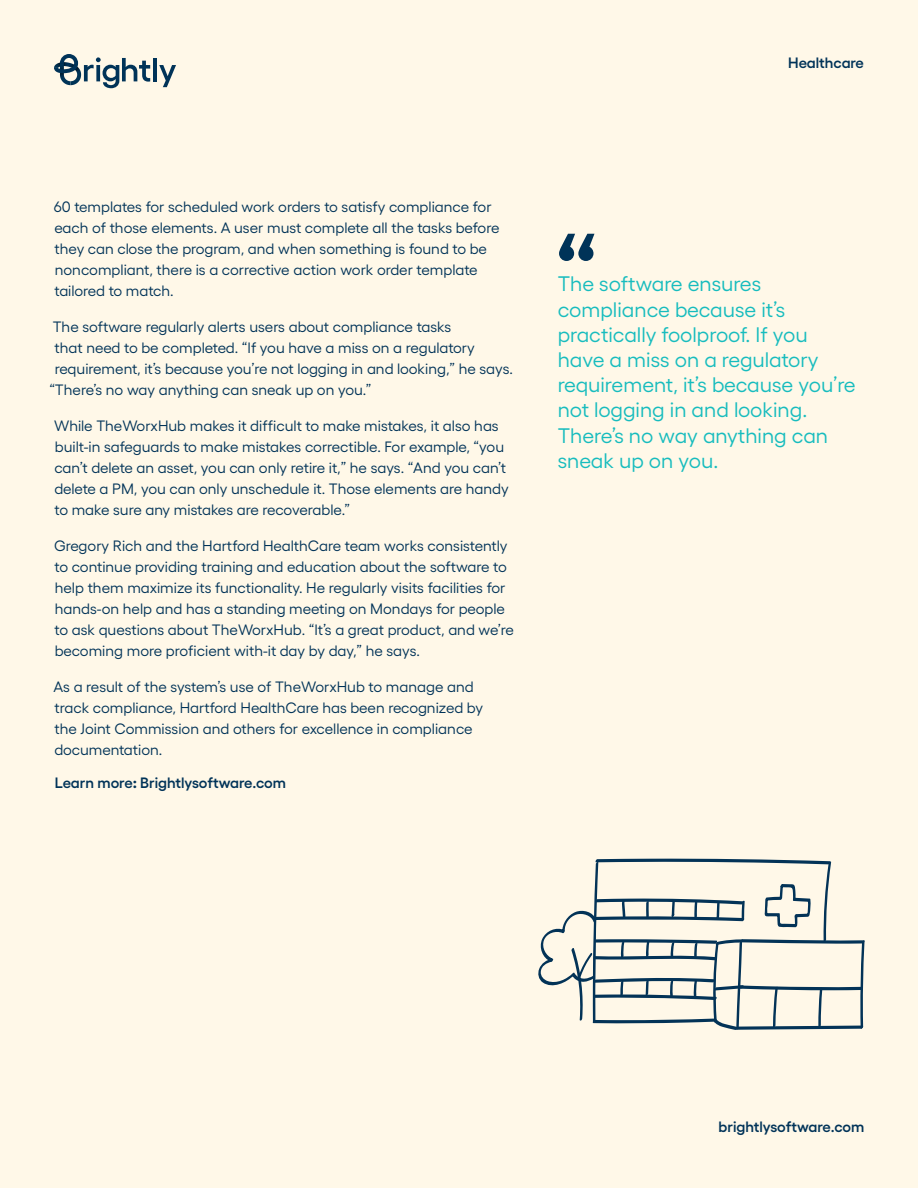
<style>
.page{position:relative;width:918px;height:1188px;background:#fff8e8}
.page>*{position:absolute;margin:0;border:0;box-sizing:border-box;transform-origin:0 0}
.t1{font:700 90px "Yellix";color:#003358}
.t2{font:21px/25.2px "Yellix";color:#17bcbe}
.t3{font:15px/21px "Yellix";color:#003358}
.t4{font:600 15px "Yellix";color:#003358}
.s1{font-weight:700}
</style>
<div class="page">
<svg style="left:54px;top:54px;width:24px;height:31px"></svg>
<svg style="left:84px;top:57px;width:66px;height:31px;background:#abb7b8"></svg>
<hr style="left:153px;top:58px;width:4px;height:23px;background:#003358">
<svg style="left:159px;top:65px;width:17px;height:22px"></svg>
<svg style="left:537px;top:858px;width:328px;height:173px;background:#dbdcd3"></svg>
<p class="t4" style="left:788px;top:51px;width:77px">Healthcare</p>
<p class="t3" style="left:54px;top:194px;width:447px">60 templates for scheduled work orders to satisfy compliance for each of those elements. A user must complete all the tasks before they can close the program, and when something is found to be noncompliant, there is a corrective action work order template tailored to match.</p>
<p class="t3" style="left:53px;top:314px;width:400px">The software regularly alerts users about compliance tasks</p>
<p class="t3" style="left:55px;top:335px;width:422px">that need to be completed. “If you have a miss on a regulatory</p>
<p class="t3" style="left:55px;top:356px;width:460px">requirement, it’s because you’re not logging in and looking,” he says.</p>
<p class="t3" style="left:49px;top:377px;width:324px">“There’s no way anything can sneak up on you.”</p>
<p class="t3" style="left:54px;top:413px;width:456px">While TheWorxHub makes it difficult to make mistakes, it also has built-in safeguards to make mistakes correctible. For example, “you can’t delete an asset, you can only retire it,” he says. “And you can’t delete a PM, you can only unschedule it. Those elements are handy to make sure any mistakes are recoverable.”</p>
<p class="t3" style="left:54px;top:533px;width:462px">Gregory Rich and the Hartford HealthCare team works consistently to continue providing training and education about the software to help them maximize its functionality. He regularly visits facilities for hands-on help and has a standing meeting on Mondays for people to ask questions about TheWorxHub. “It’s a great product, and we’re becoming more proficient with-it day by day,” he says.</p>
<p class="t3" style="left:53px;top:674px;width:431px">As a result of the system’s use of TheWorxHub to manage and track compliance, Hartford HealthCare has been recognized by the Joint Commission and others for excellence in compliance documentation.</p>
<p class="t4" style="left:55px;top:771px;width:233px">Learn more<span class="s1">:</span> Brightlysoftware.com</p>
<h1 class="t1" style="left:555px;top:201px;width:46px">“</h1>
<h2 class="t2" style="left:558px;top:269px;width:300px">The software ensures compliance because it’s practically foolproof. If you have a miss on a regulatory requirement, it’s because you’re not logging in and looking.<br>There’s no way anything can sneak up on you.</h2>
<p class="t4" style="left:719px;top:1115px;width:147px">brightlysoftware.com</p>
</div>
